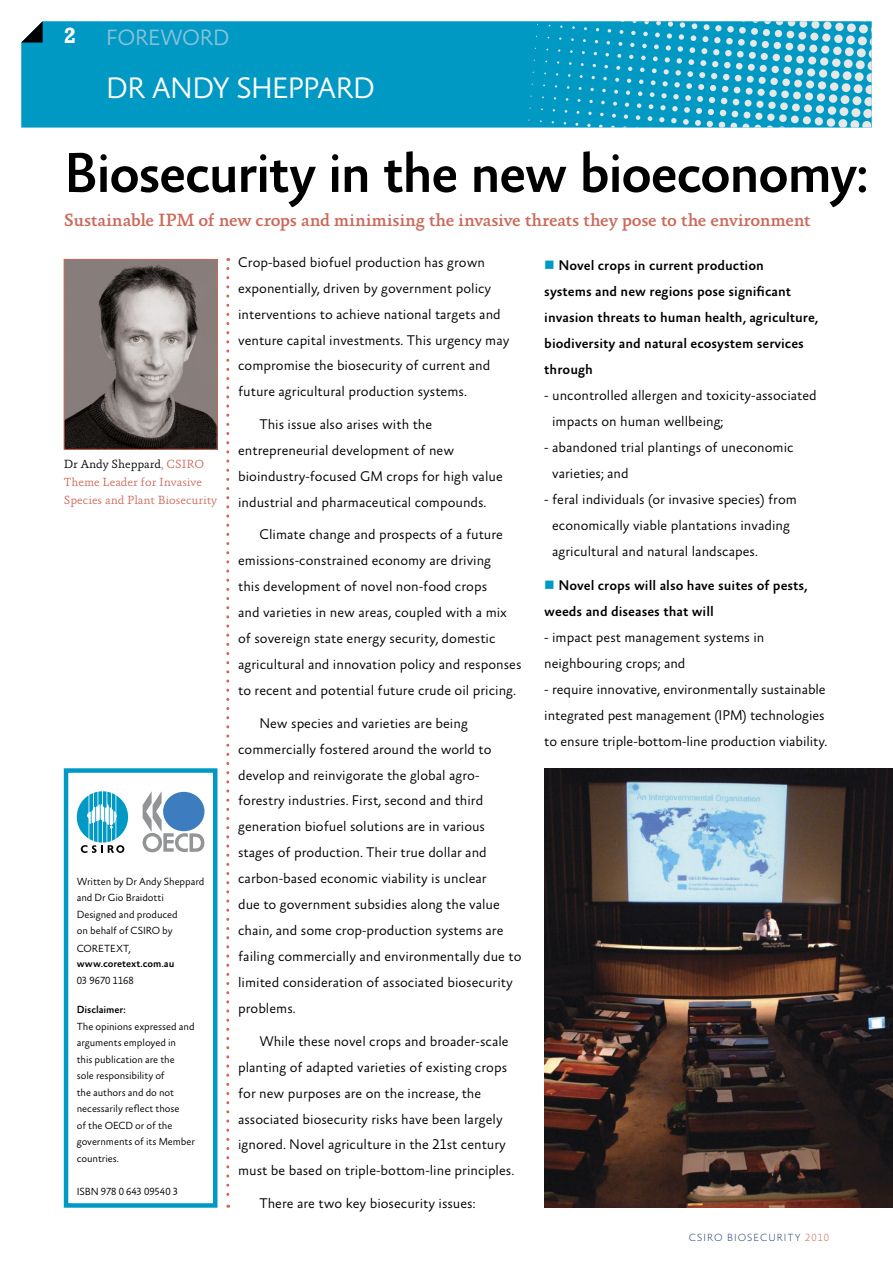
<style>
.page{position:relative;width:893px;height:1263px;background:#fff}
.page>*{position:absolute;margin:0;border:0;box-sizing:border-box;transform-origin:0 0}
.t1{font:500 57px "Absara Sans TF";letter-spacing:-.035em;color:#000}
.t2{font:300 30px "Absara Sans TF";letter-spacing:-.025em;color:#fff}
.t3{font:300 22.5px "Absara Sans TF";letter-spacing:-.015em;color:#89c1dc}
.t4{font:700 22.5px "Rockwell";color:#fff}
.t5{font:500 18px "Absara TF";letter-spacing:-.01em;color:#cb6a5c}
.t6{font:300 14.25px/26px "Absara Sans TF";color:#000}
.t7{font:500 14.25px/26px "Absara Sans TF";color:#000}
.t8{font:300 12px/18px "Absara TF";color:#cb6a5c}
.t9{font:300 10.5px/16.5px "Absara Sans TF";letter-spacing:-.005em;color:#000}
.t10{font:500 10.5px "Absara Sans TF";letter-spacing:-.005em;color:#000}
.t11{font:100 10.5px "Absara Sans TF";letter-spacing:.1em;color:#284173}
.s1{color:#0099c4}
.s2{color:#000}
.s3{color:#cb6a5c}
</style>
<div class="page">
<div style="left:21px;top:21px;width:851px;height:107px;background:#0099c4"></div>
<div style="left:847px;top:23px;width:9px;height:9px;background:#e6e7e7;border-radius:50%"></div>
<div style="left:835px;top:23px;width:9px;height:8px;background:#e6e7e7;border-radius:50%"></div>
<div style="left:823px;top:22px;width:8px;height:8px;background:#e6e7e7;border-radius:50%"></div>
<div style="left:811px;top:21px;width:8px;height:8px;background:#e6e7e7;border-radius:50%"></div>
<div style="left:858px;top:36px;width:9px;height:9px;background:#e6e7e7;border-radius:50%"></div>
<div style="left:846px;top:35px;width:9px;height:9px;background:#e6e7e7;border-radius:50%"></div>
<div style="left:834px;top:35px;width:9px;height:8px;background:#e6e7e7;border-radius:50%"></div>
<div style="left:822px;top:34px;width:8px;height:8px;background:#e6e7e7;border-radius:50%"></div>
<div style="left:810px;top:33px;width:8px;height:8px;background:#e6e7e7;border-radius:50%"></div>
<div style="left:857px;top:48px;width:9px;height:9px;background:#e6e7e7;border-radius:50%"></div>
<div style="left:845px;top:47px;width:9px;height:9px;background:#e6e7e7;border-radius:50%"></div>
<div style="left:833px;top:47px;width:9px;height:8px;background:#e6e7e7;border-radius:50%"></div>
<div style="left:821px;top:45px;width:8px;height:9px;background:#e6e7e7;border-radius:50%"></div>
<div style="left:809px;top:45px;width:8px;height:8px;background:#e6e7e7;border-radius:50%"></div>
<div style="left:856px;top:60px;width:9px;height:9px;background:#e6e7e7;border-radius:50%"></div>
<div style="left:844px;top:59px;width:9px;height:9px;background:#e6e7e7;border-radius:50%"></div>
<div style="left:832px;top:59px;width:8px;height:8px;background:#e6e7e7;border-radius:50%"></div>
<div style="left:820px;top:57px;width:8px;height:9px;background:#e6e7e7;border-radius:50%"></div>
<div style="left:808px;top:57px;width:8px;height:8px;background:#e6e7e7;border-radius:50%"></div>
<div style="left:855px;top:72px;width:9px;height:9px;background:#e6e7e7;border-radius:50%"></div>
<div style="left:843px;top:71px;width:8px;height:9px;background:#e6e7e7;border-radius:50%"></div>
<div style="left:831px;top:71px;width:8px;height:8px;background:#e6e7e7;border-radius:50%"></div>
<div style="left:819px;top:69px;width:8px;height:9px;background:#e6e7e7;border-radius:50%"></div>
<div style="left:807px;top:68px;width:8px;height:9px;background:#e6e7e7;border-radius:50%"></div>
<div style="left:854px;top:84px;width:8px;height:9px;background:#e6e7e7;border-radius:50%"></div>
<div style="left:842px;top:83px;width:8px;height:9px;background:#e6e7e7;border-radius:50%"></div>
<div style="left:830px;top:82px;width:8px;height:9px;background:#e6e7e7;border-radius:50%"></div>
<div style="left:818px;top:81px;width:8px;height:9px;background:#e6e7e7;border-radius:50%"></div>
<div style="left:806px;top:80px;width:8px;height:8px;background:#e6e7e7;border-radius:50%"></div>
<svg style="left:860px;top:21px;width:12px;height:85px"></svg>
<div style="left:852px;top:96px;width:9px;height:9px;background:#e6e7e7;border-radius:50%"></div>
<div style="left:841px;top:95px;width:8px;height:9px;background:#e6e7e7;border-radius:50%"></div>
<div style="left:829px;top:94px;width:8px;height:9px;background:#e6e7e7;border-radius:50%"></div>
<div style="left:817px;top:93px;width:8px;height:8px;background:#e6e7e7;border-radius:50%"></div>
<div style="left:805px;top:92px;width:8px;height:8px;background:#e6e7e7;border-radius:50%"></div>
<div style="left:863px;top:109px;width:9px;height:9px;background:#e6e7e7;border-radius:50%"></div>
<div style="left:851px;top:108px;width:9px;height:9px;background:#e6e7e7;border-radius:50%"></div>
<div style="left:839px;top:107px;width:9px;height:9px;background:#e6e7e7;border-radius:50%"></div>
<div style="left:828px;top:106px;width:8px;height:9px;background:#e6e7e7;border-radius:50%"></div>
<div style="left:816px;top:105px;width:8px;height:8px;background:#e6e7e7;border-radius:50%"></div>
<div style="left:804px;top:104px;width:8px;height:8px;background:#e6e7e7;border-radius:50%"></div>
<svg style="left:850px;top:120px;width:21px;height:8px"></svg>
<div style="left:838px;top:119px;width:9px;height:9px;background:#e6e7e7;border-radius:50%"></div>
<div style="left:827px;top:118px;width:8px;height:9px;background:#e6e7e7;border-radius:50%"></div>
<div style="left:815px;top:117px;width:8px;height:8px;background:#e6e7e7;border-radius:50%"></div>
<div style="left:803px;top:116px;width:8px;height:8px;background:#e6e7e7;border-radius:50%"></div>
<svg style="left:528px;top:21px;width:279px;height:107px;background:#24a5c9"></svg>
<svg style="left:21px;top:21px;width:22px;height:22px"></svg>
<svg style="left:226px;top:268px;width:3px;height:940px"></svg>
<img style="left:66px;top:261px;width:149px;height:186px">
<div style="left:64px;top:259px;width:153px;height:190px;border:1px solid #cb6a5c"></div>
<div style="left:64px;top:768px;width:153px;height:440px;border:4px solid #0099c4"></div>
<img style="left:544px;top:768px;width:349px;height:440px">
<svg style="left:77px;top:791px;width:51px;height:62px"></svg>
<svg style="left:143px;top:791px;width:61px;height:61px"></svg>
<div style="left:163px;top:792px;width:41px;height:39px;background:#3c7cbf;border-radius:50%"></div>
<h3 class="t4" style="left:64px;top:22px;width:14px">2</h3>
<h3 class="t3" style="left:106px;top:26px;width:125px">FOREWORD</h3>
<h2 class="t2" style="left:106px;top:73px;width:270px">DR ANDY SHEPPARD</h2>
<h1 class="t1" style="left:64px;top:143px;width:806px">Biosecurity in the new bioeconomy:</h1>
<p class="t5" style="left:64px;top:211px;width:748px">Sustainable IPM of new crops and minimising the invasive threats they pose to the environment</p>
<p class="t7" style="left:544px;top:253px;width:275px"><span class="s1">■</span> Novel crops in current production<br>systems and new regions pose significant invasion threats to human health, agriculture, biodiversity and natural ecosystem services through</p>
<p class="t6" style="left:552px;top:383px;width:266px;text-indent:-8px">- uncontrolled allergen and toxicity-associated impacts on human wellbeing;</p>
<p class="t6" style="left:552px;top:435px;width:243px;text-indent:-8px">- abandoned trial plantings of uneconomic varieties; and</p>
<p class="t6" style="left:552px;top:487px;width:246px;text-indent:-8px">- feral individuals (or invasive species) from economically viable plantations invading agricultural and natural landscapes.</p>
<p class="t7" style="left:544px;top:573px;width:265px"><span class="s1">■</span> Novel crops will also have suites of pests, weeds and diseases that will</p>
<p class="t6" style="left:544px;top:625px;width:222px">- impact pest management systems in neighbouring crops; and</p>
<p class="t6" style="left:544px;top:677px;width:284px">- require innovative, environmentally sustainable integrated pest management (IPM) technologies to ensure triple-bottom-line production viability.</p>
<p class="t6" style="left:238px;top:250px;width:273px">Crop-based biofuel production has grown exponentially, driven by government policy interventions to achieve national targets and venture capital investments. This urgency may compromise the biosecurity of current and future agricultural production systems.</p>
<p class="t6" style="left:238px;top:412px;width:266px;text-indent:21px">This issue also arises with the entrepreneurial development of new bioindustry-focused GM crops for high value industrial and pharmaceutical compounds.</p>
<p class="t6" style="left:238px;top:522px;width:285px;text-indent:21px">Climate change and prospects of a future emissions-constrained economy are driving<br>this development of novel non-food crops<br>and varieties in new areas, coupled with a mix of sovereign state energy security, domestic agricultural and innovation policy and responses to recent and potential future crude oil pricing.</p>
<p class="t6" style="left:238px;top:710px;width:285px;text-indent:21px">New species and varieties are being commercially fostered around the world to develop and reinvigorate the global agro&shy;forestry industries. First, second and third generation biofuel solutions are in various stages of production. Their true dollar and carbon-based economic viability is unclear<br>due to government subsidies along the value chain, and some crop-production systems are failing commercially and environmentally due to limited consideration of associated biosecurity problems.</p>
<p class="t6" style="left:238px;top:1028px;width:278px;text-indent:21px">While these novel crops and broader-scale planting of adapted varieties of existing crops for new purposes are on the increase, the associated biosecurity risks have been largely ignored. Novel agriculture in the 21st century must be based on triple-bottom-line principles.</p>
<p class="t6" style="left:259px;top:1191px;width:218px">There are two key biosecurity issues:</p>
<p class="t8" style="left:64px;top:456px;width:155px"><span class="s2">Dr Andy Sheppard</span>, CSIRO<br>Theme Leader for Invasive<br>Species and Plant Biosecurity</p>
<p class="t9" style="left:77px;top:874px;width:129px">Written by Dr Andy Sheppard and Dr Gio Braidotti<br>Designed and produced<br>on behalf of CSIRO by</p>
<p class="t9" style="left:77px;top:941px;width:55px">CORETEXT,</p>
<p class="t10" style="left:77px;top:958px;width:99px">www.coretext.com.au</p>
<p class="t9" style="left:77px;top:973px;width:58px">03 9670 1168</p>
<p class="t10" style="left:77px;top:1004px;width:50px">Disclaimer:</p>
<p class="t9" style="left:77px;top:1018px;width:120px">The opinions expressed and arguments employed in<br>this publication are the<br>sole responsibility of<br>the authors and do not necessarily reflect those<br>of the OECD or of the governments of its Member countries.</p>
<p class="t9" style="left:77px;top:1183px;width:103px">ISBN 978 0 643 09540 3</p>
<p class="t11" style="left:689px;top:1232px;width:52px">CSIRO BIOS</p>
<p class="t11" style="left:753px;top:1232px;width:77px">ECURITY <span class="s3">2010</span></p>
</div>
